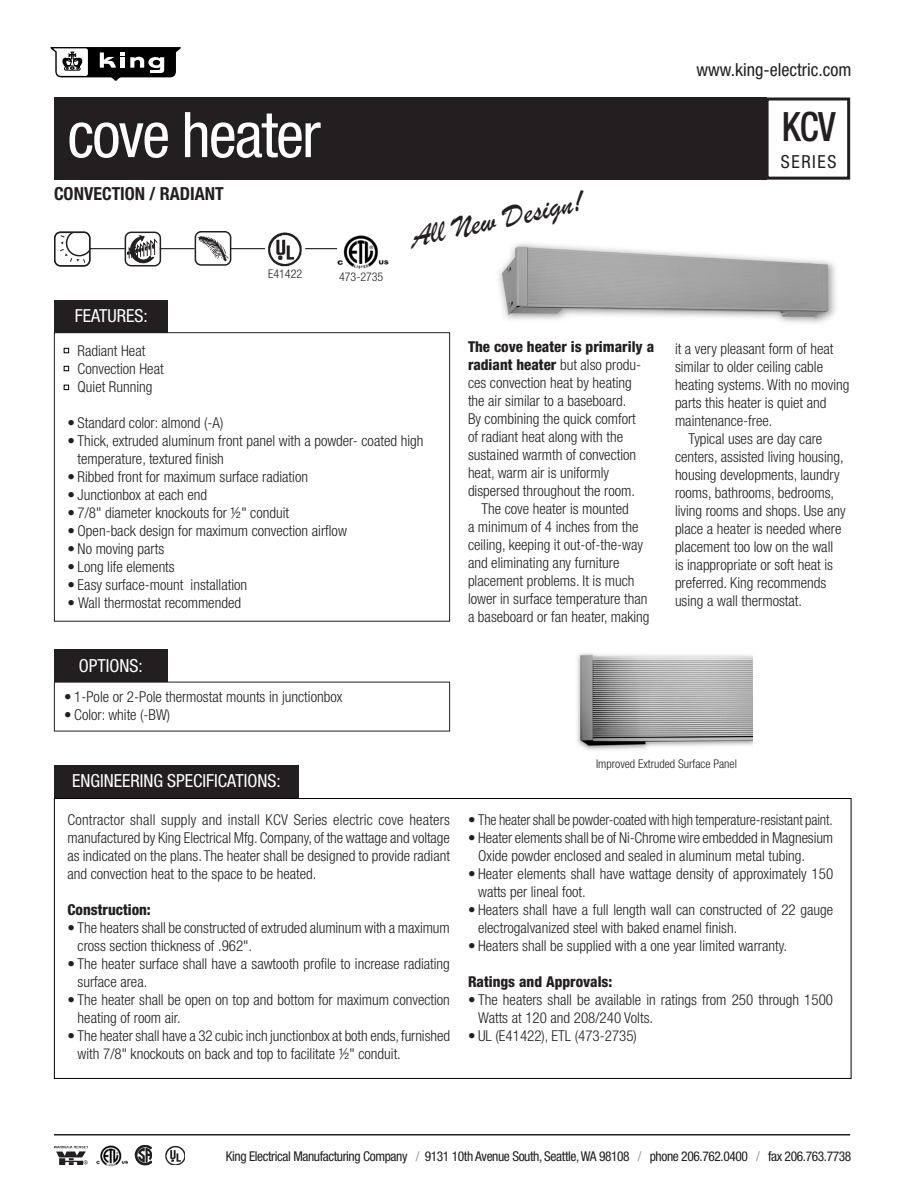
<style>
.page{position:relative;width:918px;height:1188px;background:#fff}
.page>*{position:absolute;margin:0;border:0;box-sizing:border-box;transform-origin:0 0}
.Headline_2012{font:condensed 63px "Helvetica Neue LT Std";letter-spacing:-.03em;color:#fff}
.Series_Name_2012{font:500 condensed 40.5px "Helvetica Neue LT Std";color:#231f20;scale:.9 1}
.Brush_Style_2012{font:31.5px "Brush Script";color:#231f20}
.Black_Box_Headings_2{font:condensed 18px "Helvetica Neue LT Std";color:#fff}
.t1{font:condensed 18px "Helvetica Neue LT Std";color:#231f20}
.Subhead_1_-_2012{font:700 condensed 18px "Helvetica Neue LT Std";color:#231f20}
.Engineering_Specs_20{font:300 condensed 15px/18px "Helvetica Neue LT Std";color:#231f20}
.Body_text_2012{font:300 condensed 15px/18px "Helvetica Neue LT Std";color:#231f20}
.Features_2012{font:300 condensed 15px/18px "Helvetica Neue LT Std";color:#231f20}
.Body_text_no_indent{font:300 condensed 15px/18px "Helvetica Neue LT Std";color:#231f20}
.Engineering_Specs_Ex{font:300 condensed 15px/18px "Helvetica Neue LT Std";color:#231f20;text-align:justify}
.Engineering_Specs_20-2{font:800 condensed 15px "Helvetica Neue LT Std";color:#231f20}
.t2{font:condensed 13.5px "Helvetica Neue LT Std";letter-spacing:-.03em;color:#231f20}
.Illustration_Labels{font:300 condensed 12px "Helvetica Neue LT Std";color:#231f20}
.s1{font-weight:800}
.s2{color:#939598}
</style>
<div class="page">
<svg style="left:50px;top:47px;width:131px;height:34px"></svg>
<div style="left:54px;top:98px;width:713px;height:82px;background:#231f20"></div>
<img style="left:165px;top:1146px;width:20px;height:19px">
<img style="left:54px;top:1146px;width:34px;height:19px">
<img style="left:135px;top:1145px;width:17px;height:20px">
<div style="left:766px;top:98px;width:84px;height:82px;border:3px solid #231f20"></div>
<hr style="left:54px;top:1134px;width:796px;height:2px;background:#231f20">
<img style="left:97px;top:1145px;width:30px;height:21px">
<img style="left:498px;top:243px;width:338px;height:80px">
<hr style="left:90px;top:248px;width:35px;height:1px;background:#000">
<div style="left:54px;top:300px;width:113px;height:32px;background:#231f20"></div>
<div style="left:54px;top:332px;width:396px;height:290px;border:1px solid #231f20"></div>
<svg style="left:64px;top:348px;width:5px;height:5px"></svg>
<svg style="left:64px;top:366px;width:5px;height:5px"></svg>
<svg style="left:64px;top:385px;width:5px;height:5px"></svg>
<div style="left:54px;top:766px;width:244px;height:32px;background:#231f20"></div>
<hr style="left:160px;top:248px;width:35px;height:1px;background:#000">
<div style="left:54px;top:649px;width:113px;height:33px;background:#231f20"></div>
<img style="left:577px;top:653px;width:176px;height:97px">
<img style="left:268px;top:232px;width:34px;height:35px">
<hr style="left:230px;top:248px;width:35px;height:1px;background:#000">
<hr style="left:305px;top:248px;width:35px;height:1px;background:#000">
<img style="left:338px;top:235px;width:51px;height:34px">
<div style="left:125px;top:232px;width:36px;height:34px;border:2px solid #231f20;border-radius:6px"></div>
<svg style="left:127px;top:235px;width:31px;height:28px"></svg>
<div style="left:54px;top:232px;width:36px;height:35px;border:2px solid #231f20;border-radius:6px"></div>
<svg style="left:59px;top:232px;width:31px;height:32px"></svg>
<svg style="left:198px;top:236px;width:30px;height:25px"></svg>
<div style="left:195px;top:231px;width:36px;height:35px;border:2px solid #231f20;border-radius:6px"></div>
<p class="t1" style="left:697px;top:60px;width:156px">www.king-electric.com</p>
<p class="Headline_2012" style="left:68px;top:98px;width:255px">cove heater</p>
<p class="Series_Name_2012" style="left:782px;top:103px;width:61px">KCV</p>
<p class="t1" style="left:781px;top:151px;width:57px">SERIES</p>
<p class="Subhead_1_-_2012" style="left:54px;top:182px;width:171px">CONVECTION / RADIANT</p>
<p class="Black_Box_Headings_2" style="left:75px;top:305px;width:75px">FEATURES:</p>
<p class="Illustration_Labels" style="left:268px;top:267px;width:36px">E41422</p>
<p class="Illustration_Labels" style="left:339px;top:270px;width:46px">473-2735</p>
<p class="Brush_Style_2012" style="left:407px;top:218px;width:177px;rotate:-12deg">All New Design!</p>
<p class="Features_2012" style="left:78px;top:342px;width:69px">Radiant Heat</p>
<p class="Features_2012" style="left:78px;top:360px;width:88px">Convection Heat</p>
<p class="Features_2012" style="left:78px;top:378px;width:76px">Quiet Running</p>
<p class="Features_2012" style="left:68px;top:414px;width:157px">• Standard color: almond (-A)</p>
<p class="Features_2012" style="left:78px;top:432px;width:347px;text-indent:-10px">• Thick, extruded aluminum front panel with a powder- coated high temperature, textured finish</p>
<p class="Features_2012" style="left:68px;top:468px;width:242px">• Ribbed front for maximum surface radiation</p>
<p class="Features_2012" style="left:68px;top:486px;width:141px">• Junctionbox at each end</p>
<p class="Features_2012" style="left:68px;top:504px;width:223px">• 7/8" diameter knockouts for ½" conduit</p>
<p class="Features_2012" style="left:68px;top:522px;width:281px">• Open-back design for maximum convection airflow</p>
<p class="Features_2012" style="left:68px;top:540px;width:98px">• No moving parts</p>
<p class="Features_2012" style="left:68px;top:558px;width:109px">• Long life elements</p>
<p class="Features_2012" style="left:68px;top:576px;width:181px">• Easy surface-mount installation</p>
<p class="Features_2012" style="left:68px;top:594px;width:175px">• Wall thermostat recommended</p>
<p class="Black_Box_Headings_2" style="left:79px;top:655px;width:66px">OPTIONS:</p>
<p class="Features_2012" style="left:64px;top:687px;width:280px">• 1-Pole or 2-Pole thermostat mounts in junctionbox</p>
<p class="Features_2012" style="left:64px;top:705px;width:108px">• Color: white (-BW)</p>
<p class="Body_text_no_indent" style="left:468px;top:338px;width:188px"><span class="s1">The cove heater is primarily a radiant heater</span> but also produ&shy;ces convection heat by heating<br>the air similar to a baseboard.<br>By combining the quick comfort<br>of radiant heat along with the sustained warmth of convection heat, warm air is uniformly dispersed throughout the room.</p>
<p class="Body_text_2012" style="left:468px;top:500px;width:183px;text-indent:14px">The cove heater is mounted<br>a minimum of 4 inches from the ceiling, keeping it out-of-the-way and eliminating any furniture placement problems. It is much lower in surface temperature than a baseboard or fan heater, making</p>
<p class="Body_text_2012" style="left:675px;top:339px;width:176px">it a very pleasant form of heat similar to older ceiling cable heating systems. With no moving parts this heater is quiet and maintenance-free.</p>
<p class="Body_text_2012" style="left:675px;top:429px;width:172px;text-indent:14px">Typical uses are day care centers, assisted living housing, housing developments, laundry rooms, bathrooms, bedrooms, living rooms and shops. Use any place a heater is needed where placement too low on the wall<br>is inappropriate or soft heat is preferred. King recommends using a wall thermostat.</p>
<p class="Black_Box_Headings_2" style="left:72px;top:771px;width:210px">ENGINEERING SPECIFICATIONS:</p>
<p class="Engineering_Specs_Ex" style="left:68px;top:811px;width:384px">Contractor shall supply and install KCV Series electric cove heaters manufactured by King Electrical Mfg. Company, of the wattage and voltage as indicated on the plans. The heater shall be designed to provide radiant and convection heat to the space to be heated.</p>
<p class="Engineering_Specs_20-2" style="left:68px;top:901px;width:85px">Construction:</p>
<p class="Engineering_Specs_20" style="left:78px;top:919px;width:374px;text-indent:-10px">• The heaters shall be constructed of extruded aluminum with a maximum cross section thickness of .962".</p>
<p class="Engineering_Specs_20" style="left:78px;top:955px;width:374px;text-indent:-10px">• The heater surface shall have a sawtooth profile to increase radiating surface area.</p>
<p class="Engineering_Specs_20" style="left:78px;top:991px;width:374px;text-indent:-10px">• The heater shall be open on top and bottom for maximum convection heating of room air.</p>
<p class="Engineering_Specs_20" style="left:78px;top:1027px;width:374px;text-indent:-10px">• The heater shall have a 32 cubic inch junctionbox at both ends, furnished with 7/8" knockouts on back and top to facilitate ½" conduit.</p>
<p class="Illustration_Labels" style="left:596px;top:757px;width:142px">Improved Extruded Surface Panel</p>
<p class="Engineering_Specs_20" style="left:468px;top:811px;width:366px">• The heater shall be powder-coated with high temperature-resistant paint.</p>
<p class="Engineering_Specs_20" style="left:478px;top:829px;width:357px;text-indent:-10px">• Heater elements shall be of Ni-Chrome wire embedded in Magnesium<br>Oxide powder enclosed and sealed in aluminum metal tubing.</p>
<p class="Engineering_Specs_20" style="left:478px;top:865px;width:357px;text-indent:-10px">• Heater elements shall have wattage density of approximately 150 watts per lineal foot.</p>
<p class="Engineering_Specs_20" style="left:478px;top:901px;width:357px;text-indent:-10px">• Heaters shall have a full length wall can constructed of 22 gauge electrogalvanized steel with baked enamel finish.</p>
<p class="Engineering_Specs_20" style="left:468px;top:937px;width:321px">• Heaters shall be supplied with a one year limited warranty.</p>
<p class="Engineering_Specs_20-2" style="left:468px;top:973px;width:146px">Ratings and Approvals:</p>
<p class="Engineering_Specs_20" style="left:478px;top:991px;width:357px;text-indent:-10px">• The heaters shall be available in ratings from 250 through 1500<br>Watts at 120 and 208/240 Volts.</p>
<p class="Engineering_Specs_20" style="left:468px;top:1027px;width:170px">• UL (E41422), ETL (473-2735)</p>
<p class="t2" style="left:226px;top:1148px;width:627px">King Electrical Manufacturing Company <span class="s2">/</span> 9131 10th Avenue South, Seattle, WA 98108 <span class="s2">/</span> phone 206.762.0400 <span class="s2">/</span> fax 206.763.7738</p>
</div>
